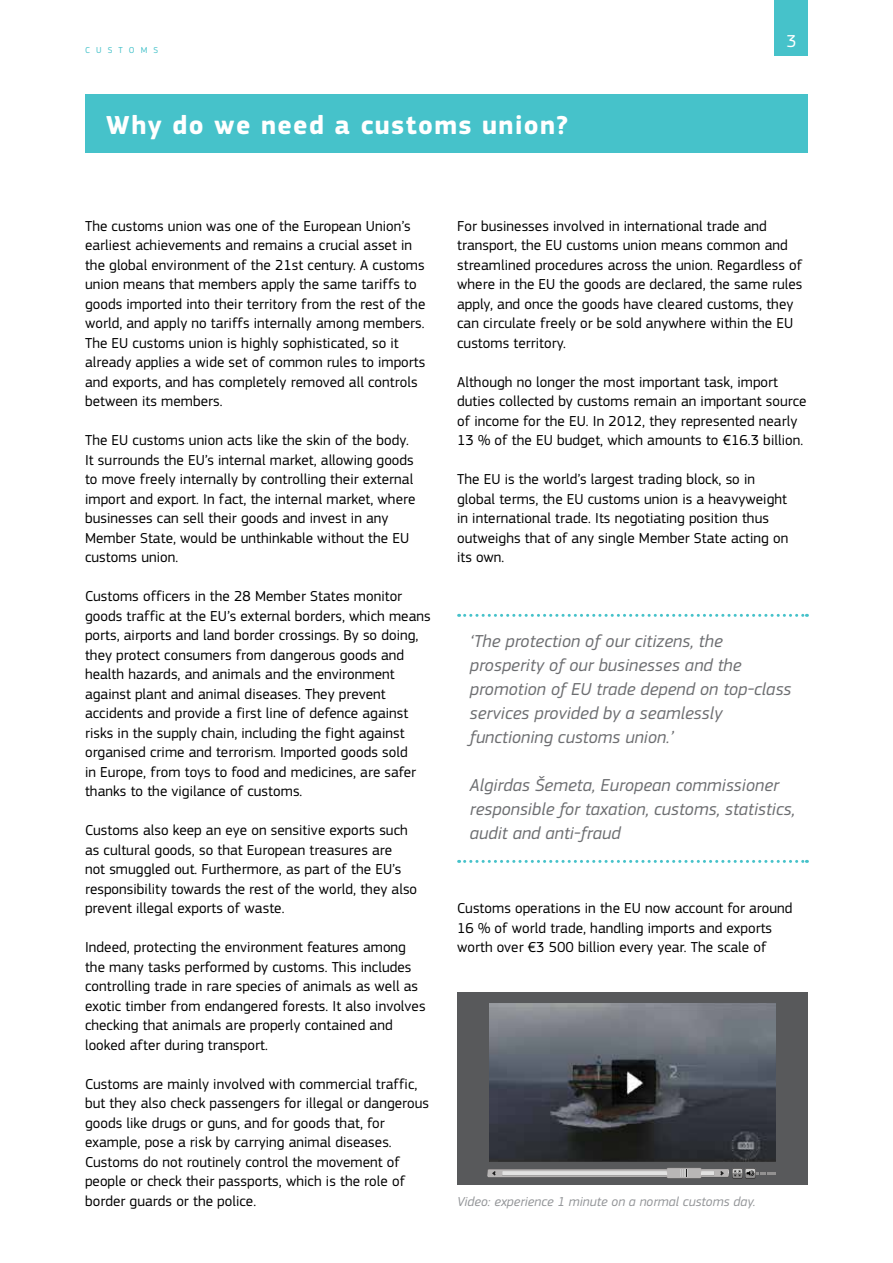
<style>
.page{position:relative;width:893px;height:1263px;background:#fff}
.page>*{position:absolute;margin:0;border:0;box-sizing:border-box;transform-origin:0 0}
.Heading01_neg{font:700 27px "EC Square Sans Pro";letter-spacing:.05em;color:#fff}
.box_start{font:italic 18px/24px "EC Square Sans Pro";letter-spacing:.005em;color:#6d6e71}
.Box_fin{font:italic 18px/24px "EC Square Sans Pro";letter-spacing:.005em;color:#6d6e71}
.folio{font:18px "EC Square Sans Pro";color:#fff}
.BodyText{font:15px/19.5px "EC Square Sans Pro";letter-spacing:.005em;color:#000}
.legende_L{font:italic 13.5px "EC Square Sans Pro";letter-spacing:.005em;color:#939598}
.t1{font:9px "EC Square Sans Pro";letter-spacing:.68em;color:#46c2ca}
</style>
<div class="page">
<div style="left:775px;top:0;width:33px;height:55px;background:#46c2ca"></div>
<svg style="left:459px;top:614px;width:348px;height:3px"></svg>
<svg style="left:459px;top:860px;width:348px;height:3px"></svg>
<div style="left:85px;top:94px;width:723px;height:59px;background:#46c2ca"></div>
<img style="left:489px;top:1003px;width:287px;height:159px">
<div style="left:457px;top:1162px;width:351px;height:22px;background:#58595b"></div>
<div style="left:457px;top:992px;width:351px;height:10px;background:#58595b"></div>
<div style="left:457px;top:992px;width:32px;height:180px;background:#58595b"></div>
<div style="left:776px;top:992px;width:32px;height:176px;background:#58595b"></div>
<svg style="left:488px;top:1168px;width:288px;height:10px"></svg>
<p class="t1" style="left:85px;top:45px;width:75px">CUSTOMS</p>
<p class="Heading01_neg" style="left:106px;top:109px;width:463px">Why do we need a customs union?</p>
<p class="folio" style="left:786px;top:30px;width:12px">3</p>
<p class="BodyText" style="left:85px;top:216px;width:342px">The customs union was one of the European Union’s earliest achievements and remains a crucial asset in the global environment of the 21st century. A customs union means that members apply the same tariffs to goods imported into their territory from the rest of the world, and apply no tariffs internally among members.<br>The EU customs union is highly sophisticated, so it already applies a wide set of common rules to imports and exports, and has completely removed all controls between its members.</p>
<p class="BodyText" style="left:85px;top:431px;width:332px">The EU customs union acts like the skin of the body.<br>It surrounds the EU’s internal market, allowing goods to move freely internally by controlling their external import and export. In fact, the internal market, where businesses can sell their goods and invest in any Member State, would be unthinkable without the EU customs union.</p>
<p class="BodyText" style="left:85px;top:587px;width:347px">Customs officers in the 28 Member States monitor goods traffic at the EU’s external borders, which means ports, airports and land border crossings. By so doing, they protect consumers from dangerous goods and health hazards, and animals and the environment against plant and animal diseases. They prevent accidents and provide a first line of defence against risks in the supply chain, including the fight against organised crime and terrorism. Imported goods sold<br>in Europe, from toys to food and medicines, are safer thanks to the vigilance of customs.</p>
<p class="BodyText" style="left:85px;top:821px;width:334px">Customs also keep an eye on sensitive exports such as cultural goods, so that European treasures are<br>not smuggled out. Furthermore, as part of the EU’s responsibility towards the rest of the world, they also prevent illegal exports of waste.</p>
<p class="BodyText" style="left:85px;top:938px;width:342px">Indeed, protecting the environment features among the many tasks performed by customs. This includes controlling trade in rare species of animals as well as exotic timber from endangered forests. It also involves checking that animals are properly contained and looked after during transport.</p>
<p class="BodyText" style="left:85px;top:1074px;width:345px">Customs are mainly involved with commercial traffic, but they also check passengers for illegal or dangerous goods like drugs or guns, and for goods that, for example, pose a risk by carrying animal diseases.<br>Customs do not routinely control the movement of people or check their passports, which is the role of border guards or the police.</p>
<p class="BodyText" style="left:457px;top:216px;width:347px">For businesses involved in international trade and transport, the EU customs union means common and streamlined procedures across the union. Regardless of where in the EU the goods are declared, the same rules apply, and once the goods have cleared customs, they can circulate freely or be sold anywhere within the EU customs territory.</p>
<p class="BodyText" style="left:457px;top:372px;width:351px">Although no longer the most important task, import duties collected by customs remain an important source of income for the EU. In 2012, they represented nearly 13 % of the EU budget, which amounts to €16.3 billion.</p>
<p class="BodyText" style="left:457px;top:470px;width:333px">The EU is the world’s largest trading block, so in global terms, the EU customs union is a heavyweight in international trade. Its negotiating position thus outweighs that of any single Member State acting on its own.</p>
<p class="box_start" style="left:470px;top:629px;width:323px">‘The protection of our citizens, the prosperity of our businesses and the promotion of EU trade depend on top-class services provided by a seamlessly functioning customs union.’</p>
<p class="Box_fin" style="left:470px;top:773px;width:327px">Algirdas Šemeta, European commissioner responsible for taxation, customs, statistics, audit and anti-fraud</p>
<p class="BodyText" style="left:457px;top:899px;width:337px">Customs operations in the EU now account for around<br>16 % of world trade, handling imports and exports worth over €3 500 billion every year. The scale of</p>
<p class="legende_L" style="left:457px;top:1193px;width:300px">Video: experience 1 minute on a normal customs day.</p>
</div>
